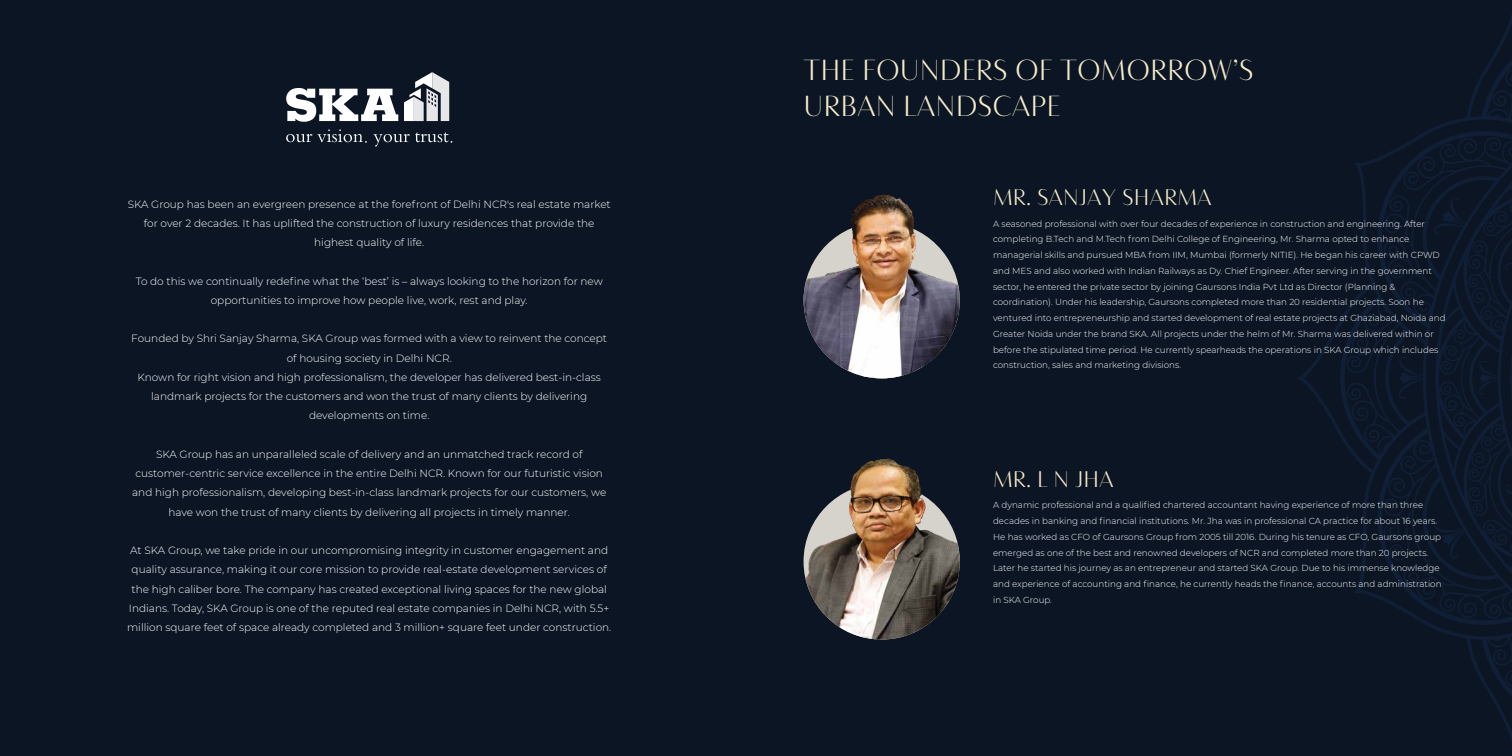
<style>
.page{position:relative;width:1512px;height:756px;background:#0b1523}
.page>*{position:absolute;margin:0;border:0;box-sizing:border-box;transform-origin:0 0}
.t1{font:300 27.04px/36px "Bw Vivant";color:#f4ebc9}
.t2{font:300 21.09px "Bw Vivant";color:#f4ebc9}
.t3{font:300 10.5px/19.2px "Montserrat";color:#fff;text-align:center}
.t4{font:300 8.75px/15.8px "Montserrat";color:#fff}
</style>
<div class="page">
<svg style="left:1297px;top:14px;width:215px;height:728px"></svg>
<svg style="left:1434px;top:86px;width:78px;height:584px"></svg>
<svg style="left:286px;top:129px;width:166px;height:18px"></svg>
<svg style="left:286px;top:88px;width:112px;height:34px"></svg>
<svg style="left:404px;top:72px;width:45px;height:49px"></svg>
<img style="left:804px;top:222px;width:156px;height:156px;border-radius:78px">
<img style="left:828px;top:194px;width:114px;height:123px">
<img style="left:804px;top:483px;width:156px;height:157px;border-radius:78px">
<img style="left:831px;top:458px;width:102px;height:135px">
<p class="t3" style="left:128px;top:194px;width:485px">SKA Group has been an evergreen presence at the forefront of Delhi NCR's real estate market for over 2 decades. It has uplifted the construction of luxury residences that provide the highest quality of life.</p>
<p class="t3" style="left:136px;top:271px;width:469px">To do this we continually redefine what the ‘best’ is – always looking to the horizon for new opportunities to improve how people live, work, rest and play.</p>
<p class="t3" style="left:131px;top:329px;width:477px">Founded by Shri Sanjay Sharma, SKA Group was formed with a view to reinvent the concept of housing society in Delhi NCR.<br>Known for right vision and high professionalism, the developer has delivered best-in-class landmark projects for the customers and won the trust of many clients by delivering developments on time.</p>
<p class="t3" style="left:132px;top:444px;width:476px">SKA Group has an unparalleled scale of delivery and an unmatched track record of customer-centric service excellence in the entire Delhi NCR. Known for our futuristic vision and high professionalism, developing best-in-class landmark projects for our customers, we have won the trust of many clients by delivering all projects in timely manner.</p>
<p class="t3" style="left:127px;top:540px;width:486px">At SKA Group, we take pride in our uncompromising integrity in customer engagement and quality assurance, making it our core mission to provide real-estate development services of the high caliber bore. The company has created exceptional living spaces for the new global Indians. Today, SKA Group is one of the reputed real estate companies in Delhi NCR, with 5.5+ million square feet of space already completed and 3 million+ square feet under construction.</p>
<h1 class="t1" style="left:804px;top:52px;width:452px">THE FOUNDERS OF TOMORROW’S<br>URBAN LANDSCAPE</h1>
<h2 class="t2" style="left:993px;top:185px;width:220px">MR. SANJAY SHARMA</h2>
<p class="t4" style="left:993px;top:215px;width:454px">A seasoned professional with over four decades of experience in construction and engineering. After completing B.Tech and M.Tech from Delhi College of Engineering, Mr. Sharma opted to enhance managerial skills and pursued MBA from IIM, Mumbai (formerly NITIE). He began his career with CPWD and MES and also worked with Indian Railways as Dy. Chief Engineer. After serving in the government sector, he entered the private sector by joining Gaursons India Pvt Ltd as Director (Planning &amp; coordination). Under his leadership, Gaursons completed more than 20 residential projects. Soon he ventured into entrepreneurship and started development of real estate projects at Ghaziabad, Noida and Greater Noida under the brand SKA. All projects under the helm of Mr. Sharma was delivered within or before the stipulated time period. He currently spearheads the operations in SKA Group which includes construction, sales and marketing divisions.</p>
<h2 class="t2" style="left:993px;top:467px;width:122px">MR. L N JHA</h2>
<p class="t4" style="left:993px;top:497px;width:450px">A dynamic professional and a qualified chartered accountant having experience of more than three decades in banking and financial institutions. Mr. Jha was in professional CA practice for about 16 years.<br>He has worked as CFO of Gaursons Group from 2005 till 2016. During his tenure as CFO, Gaursons group emerged as one of the best and renowned developers of NCR and completed more than 20 projects.<br>Later he started his journey as an entrepreneur and started SKA Group. Due to his immense knowledge and experience of accounting and finance, he currently heads the finance, accounts and administration in SKA Group.</p>
</div>
